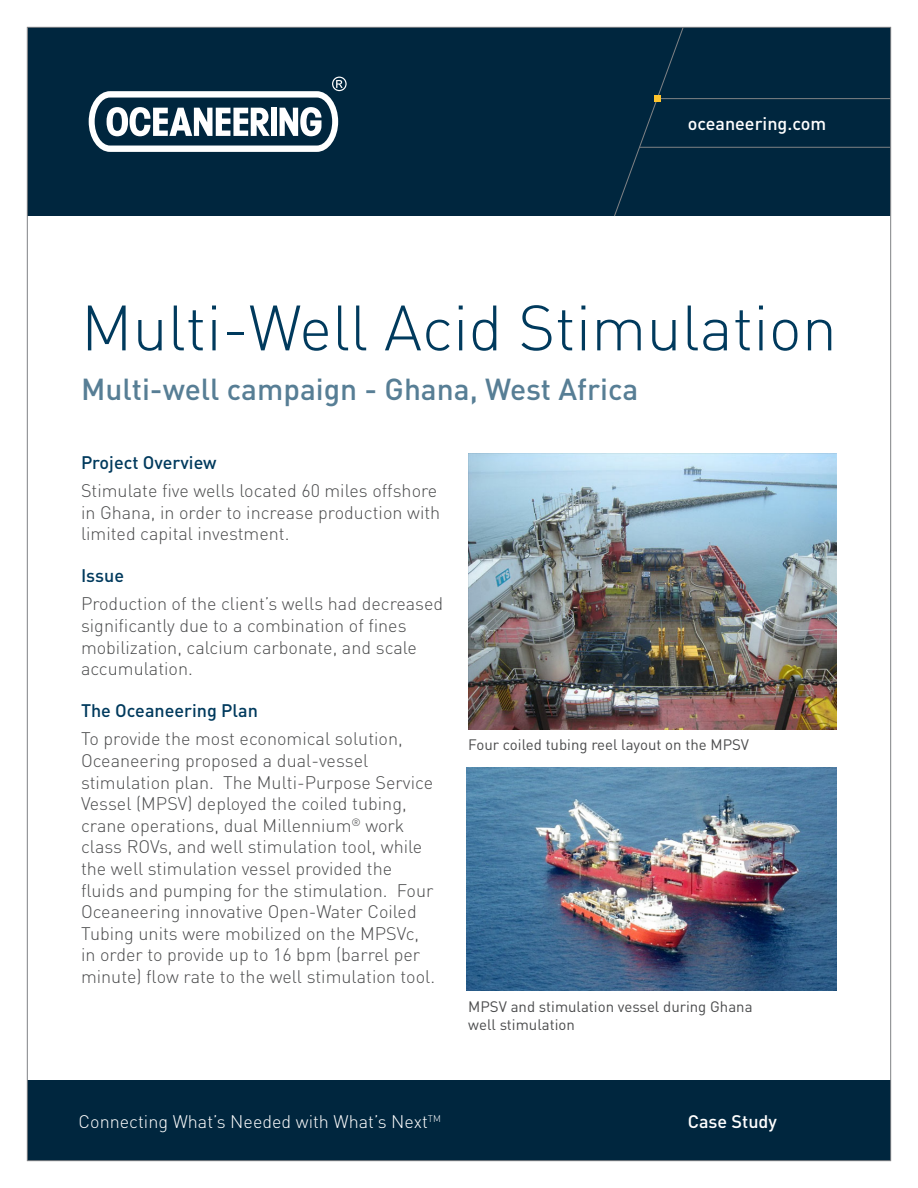
<style>
.page{position:relative;width:918px;height:1188px;background:#fff}
.page>*{position:absolute;margin:0;border:0;box-sizing:border-box;transform-origin:0 0}
.Heading{font:300 63px "DIN";color:#003a5d}
.Subheading{font:500 30px "DIN";color:#577e95}
.Ingress{font:300 18px/21.6px "DIN";color:#4b4c4d}
.t1{font:300 18px "DIN";color:#fff}
.Ingress_features_tec{font:500 18px "DIN";color:#003a5d}
.Oceaneering_com__tag{font:500 18px "DIN";color:#fff}
.Body_text{font:15px/18px "DIN";color:#4b4c4d}
</style>
<div class="page">
<div style="left:29px;top:29px;width:860px;height:187px;background:#00263e"></div>
<div style="left:27px;top:1080px;width:864px;height:81px;background:#00263e"></div>
<svg style="left:89px;top:77px;width:258px;height:75px"></svg>
<div style="left:272px;top:108px;width:5px;height:28px;background:#fff"></div>
<div style="left:614px;top:29px;width:70px;height:187px;background:#00263e"></div>
<hr style="left:658px;top:98px;width:233px;height:1px;background:#808285">
<hr style="left:640px;top:147px;width:251px;height:1px;background:#808285">
<div style="left:655px;top:95px;width:6px;height:7px;background:#ffc52d"></div>
<img style="left:468px;top:453px;width:369px;height:276px">
<img style="left:466px;top:768px;width:371px;height:222px">
<p class="Oceaneering_com__tag" style="left:688px;top:112px;width:140px">oceaneering.com</p>
<p class="Heading" style="left:81px;top:286px;width:758px">Multi-Well Acid Stimulation</p>
<p class="Subheading" style="left:81px;top:369px;width:559px">Multi-well campaign - Ghana, West Africa</p>
<p class="Ingress_features_tec" style="left:81px;top:450px;width:137px">Project Overview</p>
<p class="Ingress" style="left:81px;top:479px;width:361px">Stimulate five wells located 60 miles offshore in Ghana, in order to increase production with limited capital investment.</p>
<p class="Ingress_features_tec" style="left:81px;top:564px;width:45px">Issue</p>
<p class="Ingress" style="left:81px;top:593px;width:364px">Production of the client’s wells had decreased significantly due to a combination of fines mobilization, calcium carbonate, and scale accumulation.</p>
<p class="Ingress_features_tec" style="left:81px;top:699px;width:178px">The Oceaneering Plan</p>
<p class="Ingress" style="left:81px;top:728px;width:356px">To provide the most economical solution, Oceaneering proposed a dual-vessel stimulation plan. The Multi-Purpose Service Vessel (MPSV) deployed the coiled tubing, crane operations, dual Millennium<sup>®</sup> work class ROVs, and well stimulation tool, while the well stimulation vessel provided the fluids and pumping for the stimulation. Four Oceaneering innovative Open-Water Coiled Tubing units were mobilized on the MPSVc, in order to provide up to 16 bpm (barrel per minute) flow rate to the well stimulation tool.</p>
<p class="Body_text" style="left:468px;top:735px;width:282px">Four coiled tubing reel layout on the MPSV</p>
<p class="Body_text" style="left:468px;top:997px;width:286px">MPSV and stimulation vessel during Ghana well stimulation</p>
<p class="t1" style="left:79px;top:1110px;width:364px">Connecting What’s Needed with What’s Next<sup>TM</sup></p>
<p class="Oceaneering_com__tag" style="left:688px;top:1110px;width:91px">Case Study</p>
</div>
